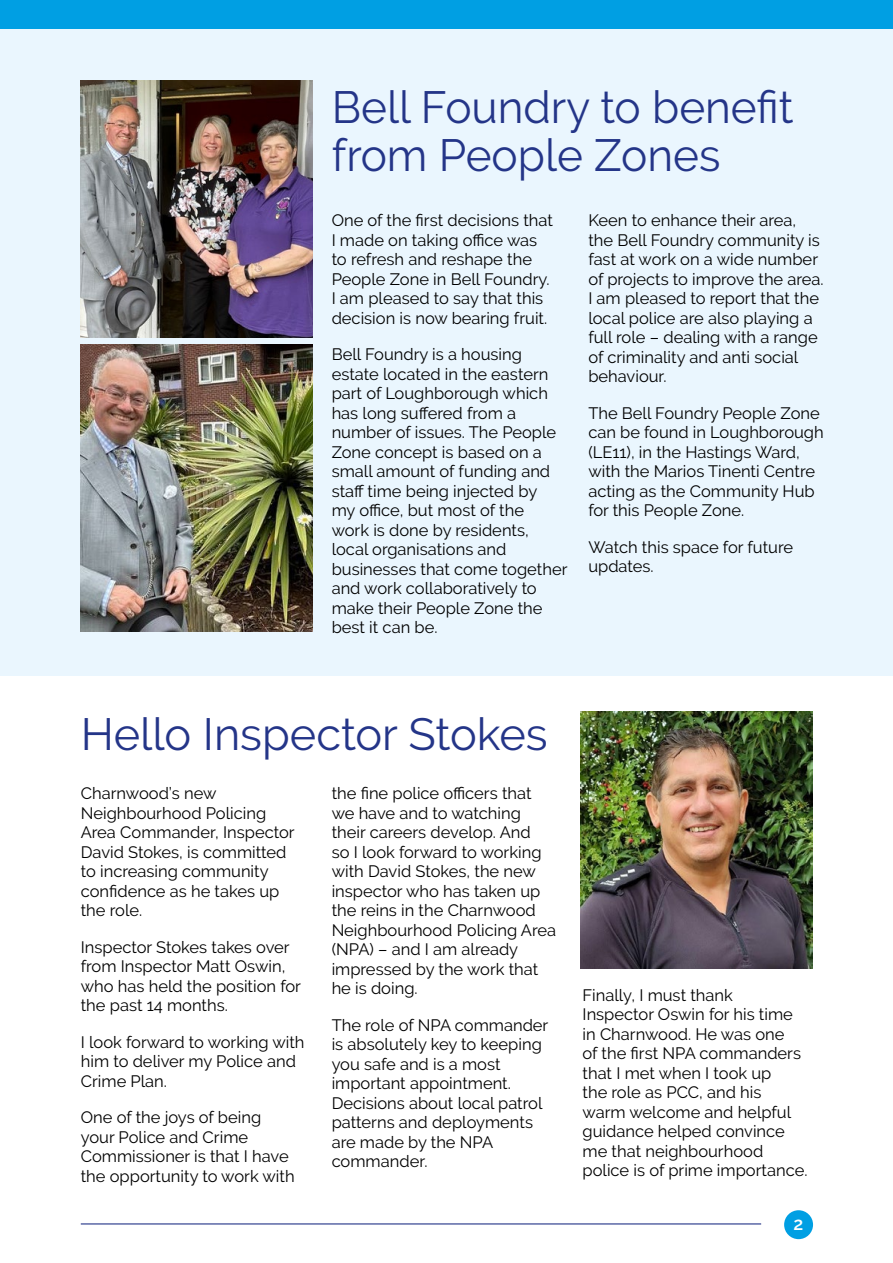
<style>
.page{position:relative;width:893px;height:1263px;background:#fff}
.page>*{position:absolute;margin:0;border:0;box-sizing:border-box;transform-origin:0 0}
.t1{font:45px/48px "Raleway";color:#243588}
.t2{font:600 18px "Raleway";color:#fff}
.body_copy{font:16.5px/19.5px "Raleway";color:#000}
</style>
<div class="page">
<div style="left:0;top:29px;width:893px;height:647px;background:#eaf6fe"></div>
<img style="left:81px;top:81px;width:232px;height:256px">
<div style="left:0;top:0;width:893px;height:29px;background:#009fe3"></div>
<div style="left:784px;top:1210px;width:29px;height:29px;background:#009fe3;border-radius:50%"></div>
<hr style="left:81px;top:1223px;width:680px;height:1px;background:#243588">
<img style="left:580px;top:711px;width:232px;height:257px">
<img style="left:81px;top:344px;width:232px;height:287px">
<h2 class="t1" style="left:332px;top:83px;width:463px">Bell Foundry to benefit from People Zones</h2>
<p class="body_copy" style="left:332px;top:211px;width:223px">One of the first decisions that<br>I made on taking office was to refresh and reshape the<br>People Zone in Bell Foundry.<br>I am pleased to say that this decision is now bearing fruit.</p>
<p class="body_copy" style="left:332px;top:345px;width:237px">Bell Foundry is a housing estate located in the eastern part of Loughborough which has long suffered from a number of issues. The People<br>Zone concept is based on a small amount of funding and staff time being injected by<br>my office, but most of the<br>work is done by residents, local organisations and businesses that come together and work collaboratively to make their People Zone the best it can be.</p>
<p class="body_copy" style="left:588px;top:211px;width:237px">Keen to enhance their area, the Bell Foundry community is fast at work on a wide number of projects to improve the area.<br>I am pleased to report that the local police are also playing a full role – dealing with a range of criminality and anti social behaviour.</p>
<p class="body_copy" style="left:588px;top:403px;width:237px">The Bell Foundry People Zone can be found in Loughborough (LE11), in the Hastings Ward, with the Marios Tinenti Centre acting as the Community Hub for this People Zone.</p>
<p class="body_copy" style="left:588px;top:537px;width:206px">Watch this space for future updates.</p>
<h2 class="t1" style="left:81px;top:710px;width:468px">Hello Inspector Stokes</h2>
<p class="body_copy" style="left:81px;top:784px;width:215px">Charnwood’s new<br>Neighbourhood Policing<br>Area Commander, Inspector<br>David Stokes, is committed to increasing community confidence as he takes up the role.</p>
<p class="body_copy" style="left:81px;top:937px;width:222px">Inspector Stokes takes over from Inspector Matt Oswin, who has held the position for the past 14 months.</p>
<p class="body_copy" style="left:81px;top:1032px;width:225px">I look forward to working with him to deliver my Police and<br>Crime Plan.</p>
<p class="body_copy" style="left:81px;top:1108px;width:215px">One of the joys of being your Police and Crime<br>Commissioner is that I have the opportunity to work with</p>
<p class="body_copy" style="left:332px;top:784px;width:226px">the fine police officers that we have and to watching their careers develop. And<br>so I look forward to working with David Stokes, the new inspector who has taken up the reins in the Charnwood<br>Neighbourhood Policing Area (NPA) – and I am already impressed by the work that he is doing.</p>
<p class="body_copy" style="left:332px;top:1015px;width:218px">The role of NPA commander is absolutely key to keeping you safe and is a most important appointment.<br>Decisions about local patrol patterns and deployments are made by the NPA commander.</p>
<p class="body_copy" style="left:583px;top:985px;width:226px">Finally, I must thank<br>Inspector Oswin for his time in Charnwood. He was one<br>of the first NPA commanders that I met when I took up<br>the role as PCC, and his warm welcome and helpful guidance helped convince me that neighbourhood police is of prime importance.</p>
<p class="t2" style="left:794px;top:1213px;width:11px">2</p>
</div>
